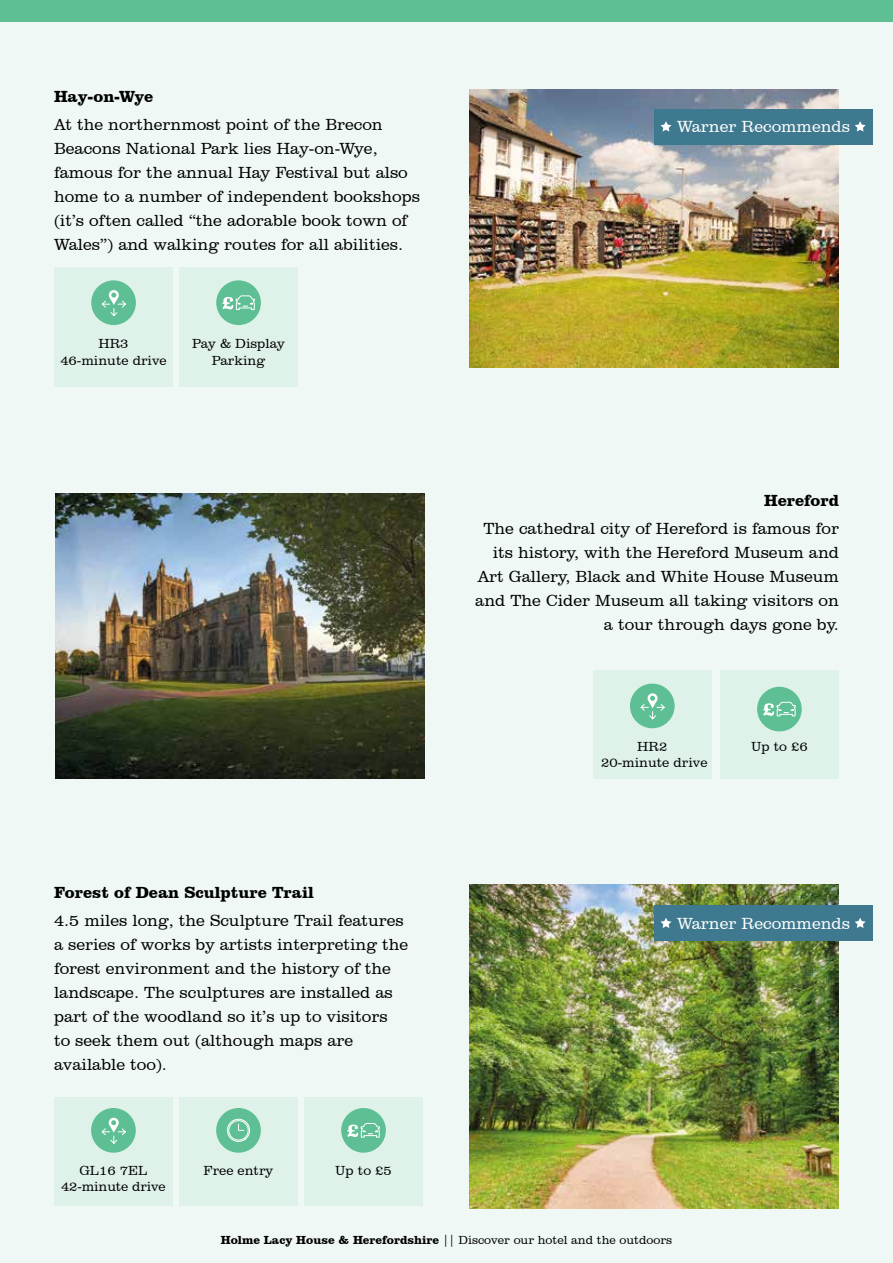
<style>
.page{position:relative;width:893px;height:1263px;background:#fff}
.page>*{position:absolute;margin:0;border:0;box-sizing:border-box;transform-origin:0 0}
.t1{font:300 16.5px/24px "Clarendon BT";color:#000}
.t2{font:700 16.5px "Clarendon BT";color:#000}
.t3{font:300 16.5px "Clarendon BT";color:#fff}
.t4{font:300 13.5px/16.2px "Clarendon BT";color:#000;text-align:center}
.t5{font:300 12px "Clarendon BT";color:#000}
.s1{font-weight:700}
</style>
<div class="page">
<div style="left:0;top:1px;width:893px;height:1262px;background:#eff8f4"></div>
<div style="left:593px;top:670px;width:119px;height:109px;background:#dff2ea"></div>
<div style="left:720px;top:670px;width:119px;height:109px;background:#dff2ea"></div>
<div style="left:179px;top:268px;width:119px;height:119px;background:#dff2ea"></div>
<div style="left:54px;top:268px;width:119px;height:119px;background:#dff2ea"></div>
<img style="left:470px;top:89px;width:369px;height:278px">
<img style="left:55px;top:493px;width:369px;height:286px">
<div style="left:91px;top:280px;width:45px;height:45px;background:#5ebf94;border-radius:50%"></div>
<svg style="left:102px;top:290px;width:24px;height:26px"></svg>
<div style="left:630px;top:684px;width:45px;height:44px;background:#5ebf94;border-radius:50%"></div>
<svg style="left:640px;top:693px;width:25px;height:27px"></svg>
<div style="left:757px;top:687px;width:45px;height:44px;background:#5ebf94;border-radius:50%"></div>
<svg style="left:763px;top:702px;width:33px;height:15px"></svg>
<div style="left:1px;top:0;width:892px;height:21px;background:#5ebf94"></div>
<div style="left:304px;top:1097px;width:119px;height:109px;background:#dff2ea"></div>
<div style="left:179px;top:1097px;width:118px;height:109px;background:#dff2ea"></div>
<div style="left:54px;top:1097px;width:119px;height:109px;background:#dff2ea"></div>
<img style="left:470px;top:885px;width:369px;height:324px">
<div style="left:91px;top:1108px;width:45px;height:45px;background:#5ebf94;border-radius:50%"></div>
<svg style="left:101px;top:1118px;width:25px;height:26px"></svg>
<div style="left:216px;top:1108px;width:45px;height:45px;background:#5ebf94;border-radius:50%"></div>
<svg style="left:227px;top:1118px;width:24px;height:24px"></svg>
<div style="left:341px;top:1108px;width:45px;height:45px;background:#5ebf94;border-radius:50%"></div>
<svg style="left:347px;top:1123px;width:33px;height:15px"></svg>
<div style="left:216px;top:280px;width:45px;height:45px;background:#5ebf94;border-radius:50%"></div>
<svg style="left:222px;top:296px;width:33px;height:14px"></svg>
<div style="left:654px;top:109px;width:219px;height:36px;background:#3f798f"></div>
<svg style="left:660px;top:121px;width:11px;height:11px"></svg>
<svg style="left:855px;top:121px;width:11px;height:11px"></svg>
<div style="left:654px;top:906px;width:219px;height:35px;background:#3f798f"></div>
<svg style="left:660px;top:918px;width:11px;height:10px"></svg>
<svg style="left:855px;top:918px;width:11px;height:10px"></svg>
<p class="t2" style="left:54px;top:86px;width:101px">Hay-on-Wye</p>
<p class="t1" style="left:54px;top:112px;width:367px">At the northernmost point of the Brecon Beacons National Park lies Hay-on-Wye, famous for the annual Hay Festival but also home to a number of independent bookshops (it’s often called “the adorable book town of Wales”) and walking routes for all abilities.</p>
<p class="t4" style="left:60px;top:336px;width:108px">HR3<br>46-minute drive</p>
<p class="t4" style="left:192px;top:336px;width:94px">Pay &amp; Display<br>Parking</p>
<p class="t2" style="left:54px;top:882px;width:261px">Forest of Dean Sculpture Trail</p>
<p class="t1" style="left:54px;top:908px;width:356px">4.5 miles long, the Sculpture Trail features a series of works by artists interpreting the forest environment and the history of the landscape. The sculptures are installed as part of the woodland so it’s up to visitors<br>to seek them out (although maps are available too).</p>
<p class="t4" style="left:61px;top:1162px;width:106px">GL16 7EL<br>42-minute drive</p>
<p class="t4" style="left:203px;top:1162px;width:71px">Free entry</p>
<p class="t4" style="left:335px;top:1162px;width:58px">Up to £5</p>
<p class="t3" style="left:677px;top:117px;width:174px">Warner Recommends</p>
<p class="t2" style="left:764px;top:490px;width:76px">Hereford</p>
<p class="t1" style="left:475px;top:516px;width:365px;text-align:right">The cathedral city of Hereford is famous for its history, with the Hereford Museum and Art Gallery, Black and White House Museum and The Cider Museum all taking visitors on a tour through days gone by.</p>
<p class="t4" style="left:601px;top:738px;width:108px">HR2<br>20-minute drive</p>
<p class="t4" style="left:751px;top:738px;width:58px">Up to £6</p>
<p class="t3" style="left:677px;top:913px;width:174px">Warner Recommends</p>
<p class="t5" style="left:221px;top:1233px;width:453px"><span class="s1">Holme Lacy House &amp; Herefordshire</span> || Discover our hotel and the outdoors</p>
</div>
